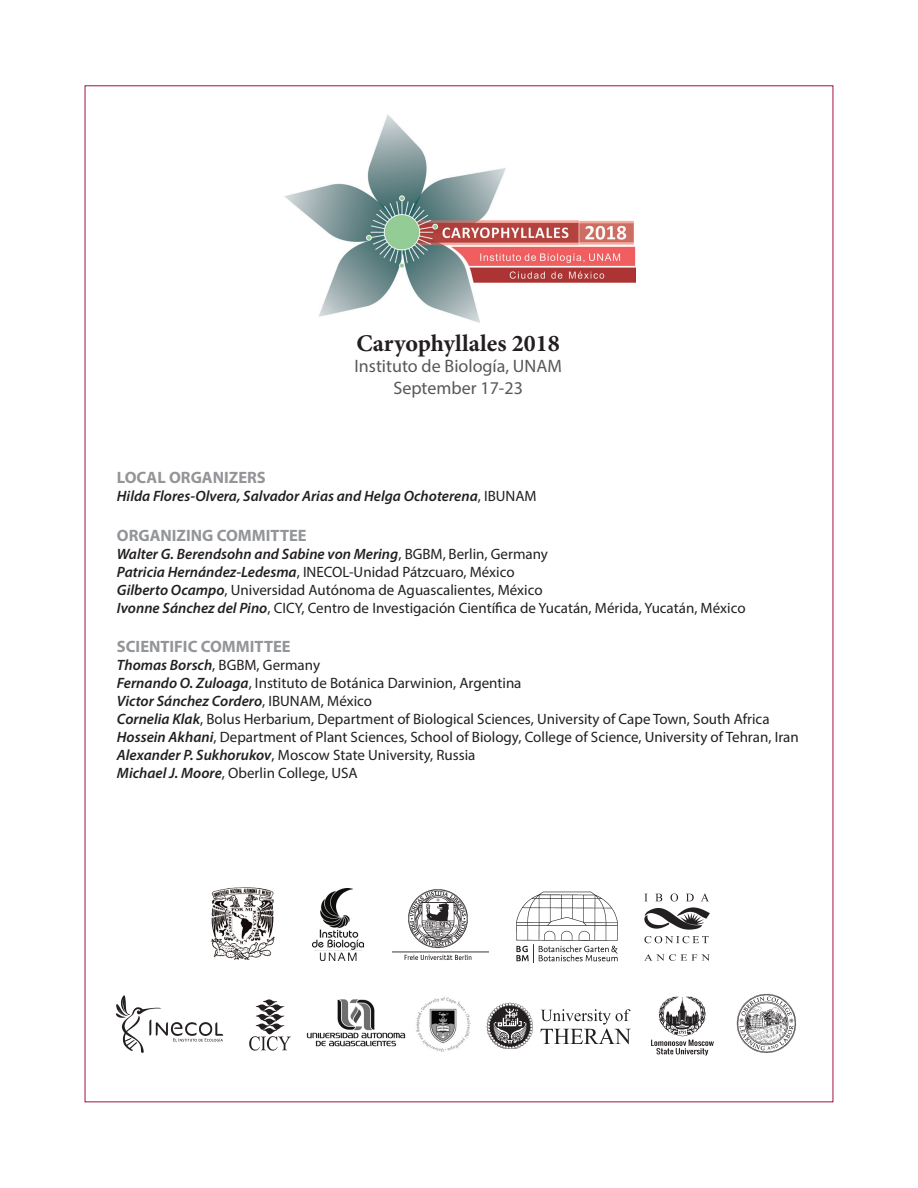
<style>
.page{position:relative;width:918px;height:1188px;background:#fff}
.page>*{position:absolute;margin:0;border:0;box-sizing:border-box;transform-origin:0 0}
.Titulos_generales{font:700 24px "Minion Pro";color:#231f20}
.textos_centrales{font:18px "Myriad Pro";color:#57585a}
.Estilo_de_titulos_de{font:700 16.5px "Myriad Pro";color:#939598}
.Estilo_basico{font:15px "Myriad Pro";color:#231f20}
.Estilo_basico-2{font:italic 600 15px "Myriad Pro";color:#231f20}
.s1{font-weight:400;font-style:normal}
.s2{font-weight:600;font-style:italic}
</style>
<div class="page">
<img style="left:285px;top:114px;width:350px;height:208px">
<img style="left:516px;top:891px;width:102px;height:72px">
<img style="left:115px;top:995px;width:109px;height:58px">
<img style="left:306px;top:999px;width:100px;height:48px">
<img style="left:249px;top:999px;width:42px;height:52px">
<img style="left:736px;top:994px;width:60px;height:59px">
<img style="left:651px;top:996px;width:63px;height:60px">
<img style="left:644px;top:893px;width:66px;height:68px">
<img style="left:486px;top:1002px;width:145px;height:47px">
<img style="left:416px;top:996px;width:55px;height:56px">
<img style="left:392px;top:889px;width:97px;height:72px">
<img style="left:211px;top:887px;width:64px;height:73px">
<img style="left:313px;top:888px;width:50px;height:73px">
<p class="Titulos_generales" style="left:356px;top:326px;width:205px">Caryophyllales 2018</p>
<p class="textos_centrales" style="left:354px;top:355px;width:209px">Instituto de Biología, UNAM</p>
<p class="textos_centrales" style="left:393px;top:377px;width:131px">September 17-23</p>
<p class="Estilo_de_titulos_de" style="left:117px;top:467px;width:150px">LOCAL ORGANIZERS</p>
<p class="Estilo_basico-2" style="left:117px;top:487px;width:421px">Hilda Flores-Olvera, Salvador Arias and Helga Ochoterena<span class="s1">, IBUNAM</span></p>
<p class="Estilo_de_titulos_de" style="left:117px;top:524px;width:191px">ORGANIZING COMMITTEE</p>
<p class="Estilo_basico-2" style="left:117px;top:544px;width:433px">Walter G. Berendsohn and Sabine von Mering<span class="s1">, BGBM, Berlin, Germany</span></p>
<p class="Estilo_basico" style="left:117px;top:562px;width:399px"><span class="s2">Patricia Hernández-Ledesma</span>, INECOL-Unidad Pátzcuaro, México</p>
<p class="Estilo_basico" style="left:117px;top:580px;width:427px"><span class="s2">Gilberto Ocampo</span>, Universidad Autónoma de Aguascalientes, México</p>
<p class="Estilo_basico" style="left:117px;top:598px;width:630px"><span class="s2">Ivonne Sánchez del Pino</span>, CICY, Centro de Investigación Científica de Yucatán, Mérida, Yucatán, México</p>
<p class="Estilo_de_titulos_de" style="left:117px;top:636px;width:175px">SCIENTIFIC COMMITTEE</p>
<p class="Estilo_basico" style="left:117px;top:656px;width:205px"><span class="s2">Thomas Borsch</span>, BGBM, Germany</p>
<p class="Estilo_basico" style="left:117px;top:674px;width:406px"><span class="s2">Fernando O. Zuloaga</span>, Instituto de Botánica Darwinion, Argentina</p>
<p class="Estilo_basico-2" style="left:117px;top:692px;width:257px">Victor Sánchez Cordero<span class="s1">, IBUNAM, México</span></p>
<p class="Estilo_basico" style="left:117px;top:710px;width:654px"><span class="s2">Cornelia Klak</span>, Bolus Herbarium, Department of Biological Sciences, University of Cape Town, South Africa</p>
<p class="Estilo_basico" style="left:117px;top:728px;width:683px"><span class="s2">Hossein Akhani</span>, Department of Plant Sciences, School of Biology, College of Science, University of Tehran, Iran</p>
<p class="Estilo_basico" style="left:117px;top:746px;width:360px"><span class="s2">Alexander P. Sukhorukov</span>, Moscow State University, Russia</p>
<p class="Estilo_basico" style="left:117px;top:764px;width:242px"><span class="s2">Michael J. Moore</span>, Oberlin College, USA</p>
</div>
